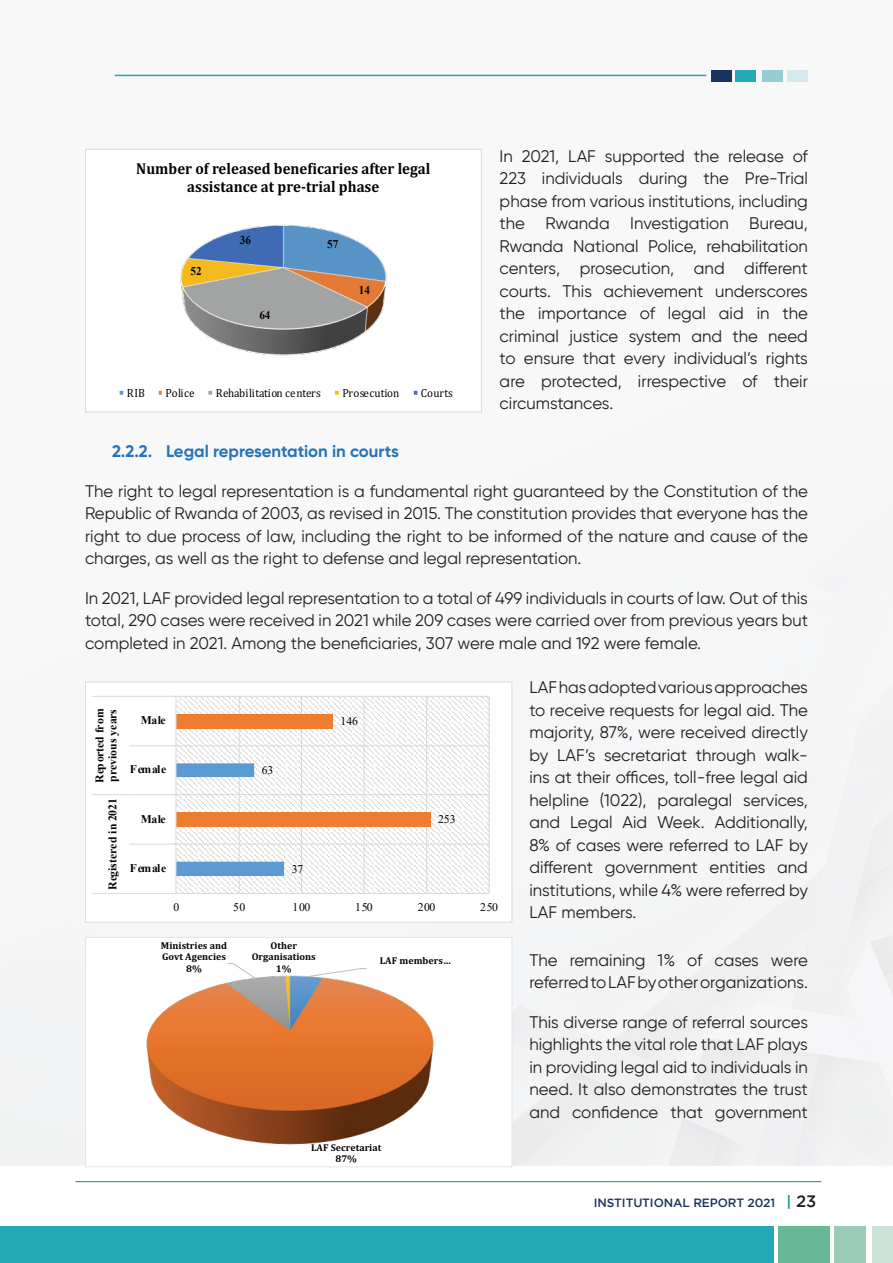
<style>
.page{position:relative;width:893px;height:1263px;background:#fff}
.page>*{position:absolute;margin:0;border:0;box-sizing:border-box;transform-origin:0 0}
.t1{font:16.8px/22.5px "Gilroy";color:#231f20;text-align:justify}
.t2{font:700 16.8px "Gilroy";color:#2574b7}
.t3{font:700 15.9px/18.6px "Cambria";color:#040503;text-align:center;scale:.94 1}
.t4{font:12px "Cambria";letter-spacing:.005em;color:#040503;scale:.94 1}
.t5{font:500 12px "Gotham";letter-spacing:-.01em;color:#1a335f}
.t6{font:700 12px "Times New Roman";color:#040503;scale:.94 1}
.t7{font:700 11.7px/12.9px "Times New Roman";color:#040503}
.t8{font:11.7px "Times New Roman";color:#040503}
.t9{font:700 9.9px/11.2px "Cambria";color:#040503;text-align:center}
.s1{font-size:15px;color:#009862}
.s2{font-size:16.5px;color:#231f20}
</style>
<div class="page">
<div style="left:0;top:0;width:893px;height:1165px;background:#f8f8f9"></div>
<div style="left:0;top:1226px;width:774px;height:37px;background:#22aab7"></div>
<div style="left:778px;top:1226px;width:51px;height:37px;background:#66b897"></div>
<div style="left:835px;top:1226px;width:31px;height:37px;background:#9acbb6"></div>
<div style="left:872px;top:1226px;width:21px;height:37px;background:#cbe3d6"></div>
<hr style="left:75px;top:1181px;width:746px;height:1px;background:#009862">
<hr style="left:115px;top:75px;width:591px;height:1px;background:#22aab7">
<div style="left:711px;top:70px;width:20px;height:11px;background:#1a335f"></div>
<div style="left:735px;top:70px;width:21px;height:11px;background:#22aab7"></div>
<div style="left:763px;top:70px;width:20px;height:11px;background:#95cbd3"></div>
<div style="left:787px;top:70px;width:21px;height:11px;background:#d5e9ed"></div>
<div style="left:86px;top:149px;width:395px;height:263px;background:#fff"></div>
<img style="left:180px;top:224px;width:207px;height:132px">
<div style="left:118px;top:389px;width:7px;height:7px;background:#5c9ad3"></div>
<div style="left:117px;top:388px;width:9px;height:9px;border:3px solid #fff"></div>
<div style="left:156px;top:388px;width:8px;height:9px;border:3px solid #fff"></div>
<div style="left:207px;top:389px;width:6px;height:7px;background:#a5a4a4"></div>
<div style="left:206px;top:388px;width:9px;height:9px;border:3px solid #fff"></div>
<div style="left:334px;top:389px;width:6px;height:7px;background:#fcc011"></div>
<div style="left:332px;top:388px;width:9px;height:9px;border:3px solid #fff"></div>
<div style="left:412px;top:389px;width:7px;height:7px;background:#4671b8"></div>
<div style="left:411px;top:388px;width:9px;height:9px;border:3px solid #fff"></div>
<div style="left:85px;top:149px;width:397px;height:263px;border:1px solid #dad9d8"></div>
<div style="left:86px;top:682px;width:426px;height:240px;background:#fff"></div>
<svg style="left:177px;top:697px;width:312px;height:196px"></svg>
<hr style="left:176px;top:893px;width:313px;height:1px;background:#dad9d8">
<hr style="left:176px;top:844px;width:313px;height:1px;background:#dad9d8">
<hr style="left:176px;top:794px;width:313px;height:1px;background:#dad9d8">
<hr style="left:176px;top:745px;width:313px;height:1px;background:#dad9d8">
<hr style="left:176px;top:696px;width:313px;height:1px;background:#dad9d8">
<hr style="left:239px;top:696px;width:1px;height:197px;background:#dad9d8">
<hr style="left:301px;top:696px;width:1px;height:197px;background:#dad9d8">
<hr style="left:364px;top:696px;width:1px;height:197px;background:#dad9d8">
<hr style="left:426px;top:696px;width:1px;height:197px;background:#dad9d8">
<hr style="left:489px;top:696px;width:1px;height:197px;background:#dad9d8">
<div style="left:176px;top:812px;width:255px;height:14px;background:#ee7d2f"></div>
<div style="left:176px;top:714px;width:157px;height:14px;background:#ee7d2f"></div>
<hr style="left:176px;top:696px;width:1px;height:197px;background:#dad9d8">
<hr style="left:129px;top:893px;width:47px;height:1px;background:#dad9d8">
<hr style="left:129px;top:844px;width:47px;height:1px;background:#dad9d8">
<svg style="left:173px;top:763px;width:111px;height:113px"></svg>
<hr style="left:129px;top:794px;width:47px;height:1px;background:#dad9d8">
<hr style="left:129px;top:745px;width:47px;height:1px;background:#dad9d8">
<hr style="left:129px;top:696px;width:47px;height:1px;background:#dad9d8">
<hr style="left:92px;top:893px;width:37px;height:1px;background:#dad9d8">
<hr style="left:92px;top:794px;width:37px;height:1px;background:#dad9d8">
<hr style="left:92px;top:696px;width:37px;height:1px;background:#dad9d8">
<div style="left:85px;top:681px;width:427px;height:242px;border:1px solid #dad9d8"></div>
<div style="left:86px;top:937px;width:426px;height:230px;background:#fff"></div>
<img style="left:146px;top:975px;width:288px;height:170px">
<svg style="left:306px;top:968px;width:62px;height:10px"></svg>
<svg style="left:227px;top:963px;width:30px;height:17px"></svg>
<div style="left:85px;top:937px;width:427px;height:230px;border:1px solid #e1e7ed"></div>
<p class="t3" style="left:136px;top:159px;width:314px">Number of released beneficaries after legal assistance at pre-trial phase</p>
<p class="t6" style="left:190px;top:263px;width:13px">52</p>
<p class="t6" style="left:240px;top:231px;width:13px">36</p>
<p class="t6" style="left:259px;top:306px;width:13px">64</p>
<p class="t6" style="left:327px;top:235px;width:13px">57</p>
<p class="t6" style="left:359px;top:281px;width:13px">14</p>
<p class="t4" style="left:127px;top:386px;width:21px">RIB</p>
<p class="t4" style="left:166px;top:386px;width:32px">Police</p>
<p class="t4" style="left:216px;top:386px;width:114px">Rehabilitation centers</p>
<p class="t4" style="left:342px;top:386px;width:62px">Prosecution</p>
<p class="t4" style="left:421px;top:386px;width:36px">Courts</p>
<p class="t1" style="left:500px;top:145px;width:310px">In 2021, LAF supported the release of 223 individuals during the Pre-Trial phase from various institutions, including the Rwanda Investigation Bureau, Rwanda National Police, rehabilitation centers, prosecution, and different courts. This achievement underscores the importance of legal aid in the criminal justice system and the need to ensure that every individual’s rights are protected, irrespective of their circumstances.</p>
<p class="t2" style="left:112px;top:441px;width:288px">2.2.2. Legal representation in courts</p>
<p class="t1" style="left:85px;top:480px;width:724px">The right to legal representation is a fundamental right guaranteed by the Constitution of the Republic of Rwanda of 2003, as revised in 2015. The constitution provides that everyone has the right to due process of law, including the right to be informed of the nature and cause of the charges, as well as the right to defense and legal representation.</p>
<p class="t1" style="left:85px;top:587px;width:724px">In 2021, LAF provided legal representation to a total of 499 individuals in courts of law. Out of this total, 290 cases were received in 2021 while 209 cases were carried over from previous years but completed in 2021. Among the beneficiaries, 307 were male and 192 were female.</p>
<p class="t7" style="left:93px;top:783px;width:76px;rotate:-90deg">Reported from previous years</p>
<p class="t7" style="left:106px;top:890px;width:93px;rotate:-90deg">Registered in 2021</p>
<p class="t7" style="left:141px;top:713px;width:26px">Male</p>
<p class="t8" style="left:341px;top:713px;width:19px">146</p>
<p class="t7" style="left:130px;top:762px;width:38px">Female</p>
<p class="t8" style="left:262px;top:762px;width:13px">63</p>
<p class="t7" style="left:141px;top:812px;width:26px">Male</p>
<p class="t8" style="left:438px;top:811px;width:19px">253</p>
<p class="t7" style="left:130px;top:861px;width:38px">Female</p>
<p class="t8" style="left:292px;top:860px;width:13px">37</p>
<p class="t8" style="left:173px;top:899px;width:7px">0</p>
<p class="t8" style="left:233px;top:899px;width:14px">50</p>
<p class="t8" style="left:293px;top:899px;width:19px">100</p>
<p class="t8" style="left:355px;top:899px;width:19px">150</p>
<p class="t8" style="left:418px;top:899px;width:19px">200</p>
<p class="t8" style="left:480px;top:899px;width:19px">250</p>
<p class="t9" style="left:161px;top:940px;width:68px">Ministries and<br>Govt Agencies<br>8%</p>
<p class="t9" style="left:252px;top:940px;width:66px">Other<br>Organisations<br>1%</p>
<p class="t9" style="left:380px;top:954px;width:73px">LAF members…</p>
<p class="t9" style="left:311px;top:1142px;width:72px">LAF Secretariat<br>87%</p>
<p class="t1" style="left:529px;top:676px;width:280px">LAF has adopted various approaches to receive requests for legal aid. The majority, 87%, were received directly by LAF’s secretariat through walk&shy;ins at their offices, toll-free legal aid helpline (1022), paralegal services, and Legal Aid Week. Additionally, 8% of cases were referred to LAF by different government entities and institutions, while 4% were referred by LAF members.</p>
<p class="t1" style="left:529px;top:948px;width:280px">The remaining 1% of cases were referred to LAF by other organizations.</p>
<p class="t1" style="left:529px;top:1010px;width:280px">This diverse range of referral sources highlights the vital role that LAF plays in providing legal aid to individuals in need. It also demonstrates the trust and confidence that government</p>
<p class="t5" style="left:594px;top:1196px;width:224px">INSTITUTIONAL REPORT 2021 <span class="s1">|</span> <span class="s2">23</span></p>
</div>
